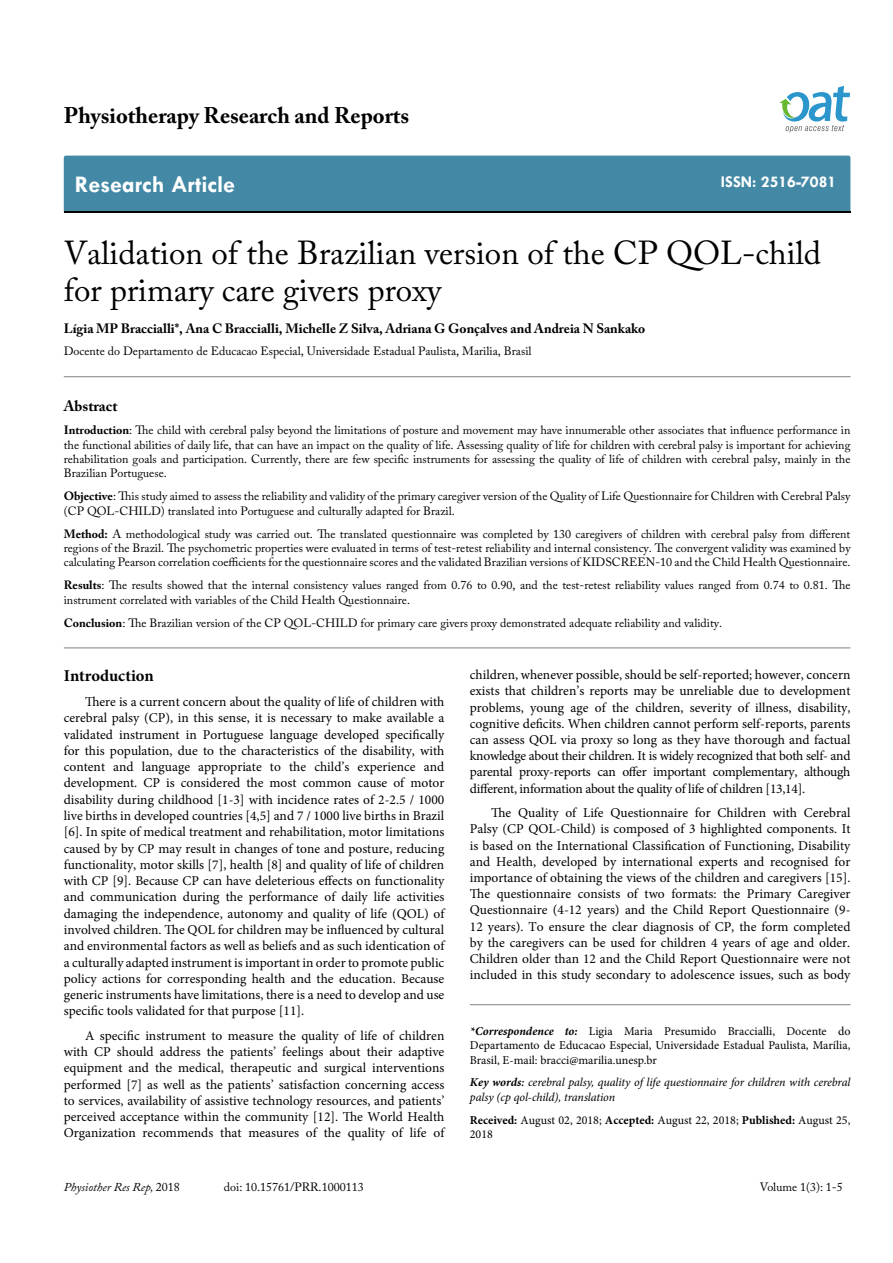
<style>
.page{position:relative;width:893px;height:1263px;background:#fff}
.page>*{position:absolute;margin:0;border:0;box-sizing:border-box;transform-origin:0 0}
.t1{font:33px/37.5px "Adobe Caslon Pro";color:#000}
.t2{font:700 24px "Tw Cen";color:#fff}
.t3{font:700 22.5px "Adobe Caslon Pro";color:#000}
.t4{font:700 16.5px "Tw Cen";color:#fff}
.t5{font:700 16.5px "Minion Pro";letter-spacing:-.005em;color:#000}
.t6{font:700 15px "Adobe Caslon Pro";color:#000}
.t7{font:13.5px/16.2px "Minion Pro";color:#000;text-align:justify}
.t8{font:700 13.5px "Adobe Caslon Pro";color:#000}
.t9{font:12px/14.4px "Adobe Caslon Pro";color:#000;text-align:justify}
.t10{font:12px/14.4px "Minion Pro";color:#000;text-align:justify}
.t11{font:italic 12px/14.4px "Minion Pro";letter-spacing:-.01em;color:#000}
.t12{font:italic 12px "Adobe Caslon Pro";color:#000}
.s1{font-weight:700}
.s2{font-weight:700;font-style:italic}
.s3{font-weight:600}
.s4{font-style:normal}
</style>
<div class="page">
<div style="left:64px;top:156px;width:786px;height:56px;background:#4389a5"></div>
<svg style="left:779px;top:86px;width:71px;height:47px"></svg>
<hr style="left:64px;top:648px;width:786px;height:1px;background:#808285">
<hr style="left:64px;top:376px;width:786px;height:1px;background:#808285">
<hr style="left:470px;top:1004px;width:380px;height:1px;background:#808285">
<h3 class="t3" style="left:64px;top:102px;width:347px">Physiotherapy Research and Reports</h3>
<h2 class="t2" style="left:75px;top:170px;width:162px">Research Article</h2>
<p class="t4" style="left:721px;top:172px;width:117px">ISSN: 2516-7081</p>
<h1 class="t1" style="left:64px;top:233px;width:759px">Validation of the Brazilian version of the CP QOL-child for primary care givers proxy</h1>
<p class="t8" style="left:64px;top:321px;width:583px">Lígia MP Braccialli*, Ana C Braccialli, Michelle Z Silva, Adriana G Gonçalves and Andreia N Sankako</p>
<p class="t9" style="left:64px;top:344px;width:469px">Docente do Departamento de Educacao Especial, Universidade Estadual Paulista, Marilia, Brasil</p>
<p class="t6" style="left:64px;top:397px;width:55px">Abstract</p>
<p class="t9" style="left:64px;top:423px;width:788px"><span class="s1">Introduction</span>: The child with cerebral palsy beyond the limitations of posture and movement may have innumerable other associates that influence performance in the functional abilities of daily life, that can have an impact on the quality of life. Assessing quality of life for children with cerebral palsy is important for achieving rehabilitation goals and participation. Currently, there are few specific instruments for assessing the quality of life of children with cerebral palsy, mainly in the Brazilian Portuguese.</p>
<p class="t9" style="left:64px;top:489px;width:788px"><span class="s1">Objective</span>: This study aimed to assess the reliability and validity of the primary caregiver version of the Quality of Life Questionnaire for Children with Cerebral Palsy (CP QOL-CHILD) translated into Portuguese and culturally adapted for Brazil.</p>
<p class="t9" style="left:64px;top:526px;width:788px"><span class="s1">Method:</span> A methodological study was carried out. The translated questionnaire was completed by 130 caregivers of children with cerebral palsy from different regions of the Brazil. The psychometric properties were evaluated in terms of test-retest reliability and internal consistency. The convergent validity was examined by calculating Pearson correlation coefficients for the questionnaire scores and the validated Brazilian versions of KIDSCREEN-10 and the Child Health Questionnaire.</p>
<p class="t9" style="left:64px;top:578px;width:788px"><span class="s1">Results</span>: The results showed that the internal consistency values ranged from 0.76 to 0.90, and the test-retest reliability values ranged from 0.74 to 0.81. The instrument correlated with variables of the Child Health Questionnaire.</p>
<p class="t9" style="left:64px;top:615px;width:660px"><span class="s1">Conclusion</span>: The Brazilian version of the CP QOL-CHILD for primary care givers proxy demonstrated adequate reliability and validity.</p>
<p class="t5" style="left:64px;top:664px;width:91px">Introduction</p>
<p class="t7" style="left:64px;top:693px;width:382px;text-indent:21px">There is a current concern about the quality of life of children with cerebral palsy (CP), in this sense, it is necessary to make available a validated instrument in Portuguese language developed specifically for this population, due to the characteristics of the disability, with content and language appropriate to the child’s experience and development. CP is considered the most common cause of motor disability during childhood [1-3] with incidence rates of 2-2.5 / 1000 live births in developed countries [4,5] and 7 / 1000 live births in Brazil [6]. In spite of medical treatment and rehabilitation, motor limitations caused by by CP may result in changes of tone and posture, reducing functionality, motor skills [7], health [8] and quality of life of children with CP [9]. Because CP can have deleterious effects on functionality and communication during the performance of daily life activities damaging the independence, autonomy and quality of life (QOL) of involved children. The QOL for children may be influenced by cultural and environmental factors as well as beliefs and as such identication of a culturally adapted instrument is important in order to promote public policy actions for corresponding health and the education. Because generic instruments have limitations, there is a need to develop and use specific tools validated for that purpose [11].</p>
<p class="t7" style="left:64px;top:1028px;width:382px;text-indent:21px">A specific instrument to measure the quality of life of children with CP should address the patients’ feelings about their adaptive equipment and the medical, therapeutic and surgical interventions performed [7] as well as the patients’ satisfaction concerning access to services, availability of assistive technology resources, and patients’ perceived acceptance within the community [12]. The World Health Organization recommends that measures of the quality of life of</p>
<p class="t7" style="left:470px;top:667px;width:382px">children, whenever possible, should be self-reported; however, concern exists that children’s reports may be unreliable due to development problems, young age of the children, severity of illness, disability, cognitive deficits. When children cannot perform self-reports, parents can assess QOL via proxy so long as they have thorough and factual knowledge about their children. It is widely recognized that both self- and parental proxy-reports can offer important complementary, although different, information about the quality of life of children [13,14].</p>
<p class="t7" style="left:470px;top:805px;width:382px;text-indent:21px">The Quality of Life Questionnaire for Children with Cerebral Palsy (CP QOL-Child) is composed of 3 highlighted components. It is based on the International Classification of Functioning, Disability and Health, developed by international experts and recognised for importance of obtaining the views of the children and caregivers [15].<br>The questionnaire consists of two formats: the Primary Caregiver Questionnaire (4-12 years) and the Child Report Questionnaire (9- 12 years). To ensure the clear diagnosis of CP, the form completed by the caregivers can be used for children 4 years of age and older.<br>Children older than 12 and the Child Report Questionnaire were not included in this study secondary to adolescence issues, such as body</p>
<p class="t10" style="left:470px;top:1024px;width:382px"><span class="s2">*Correspondence to:</span> Ligia Maria Presumido Braccialli, Docente do Departamento de Educacao Especial, Universidade Estadual Paulista, Marília, Brasil, E-mail: bracci@marilia.unesp.br</p>
<p class="t11" style="left:470px;top:1075px;width:382px"><span class="s1">Key words</span><span class="s3">:</span> cerebral palsy, quality of life questionnaire for children with cerebral palsy (cp qol-child), translation</p>
<p class="t10" style="left:470px;top:1113px;width:382px"><span class="s1">Received:</span> August 02, 2018; <span class="s1">Accepted:</span> August 22, 2018; <span class="s1">Published:</span> August 25,<br>2018</p>
<p class="t12" style="left:64px;top:1180px;width:117px">Physiother Res Rep, <span class="s4">2018</span></p>
<p class="t9" style="left:224px;top:1180px;width:141px">doi: 10.15761/PRR.1000113</p>
<p class="t9" style="left:760px;top:1180px;width:84px">Volume 1(3): 1-5</p>
</div>
